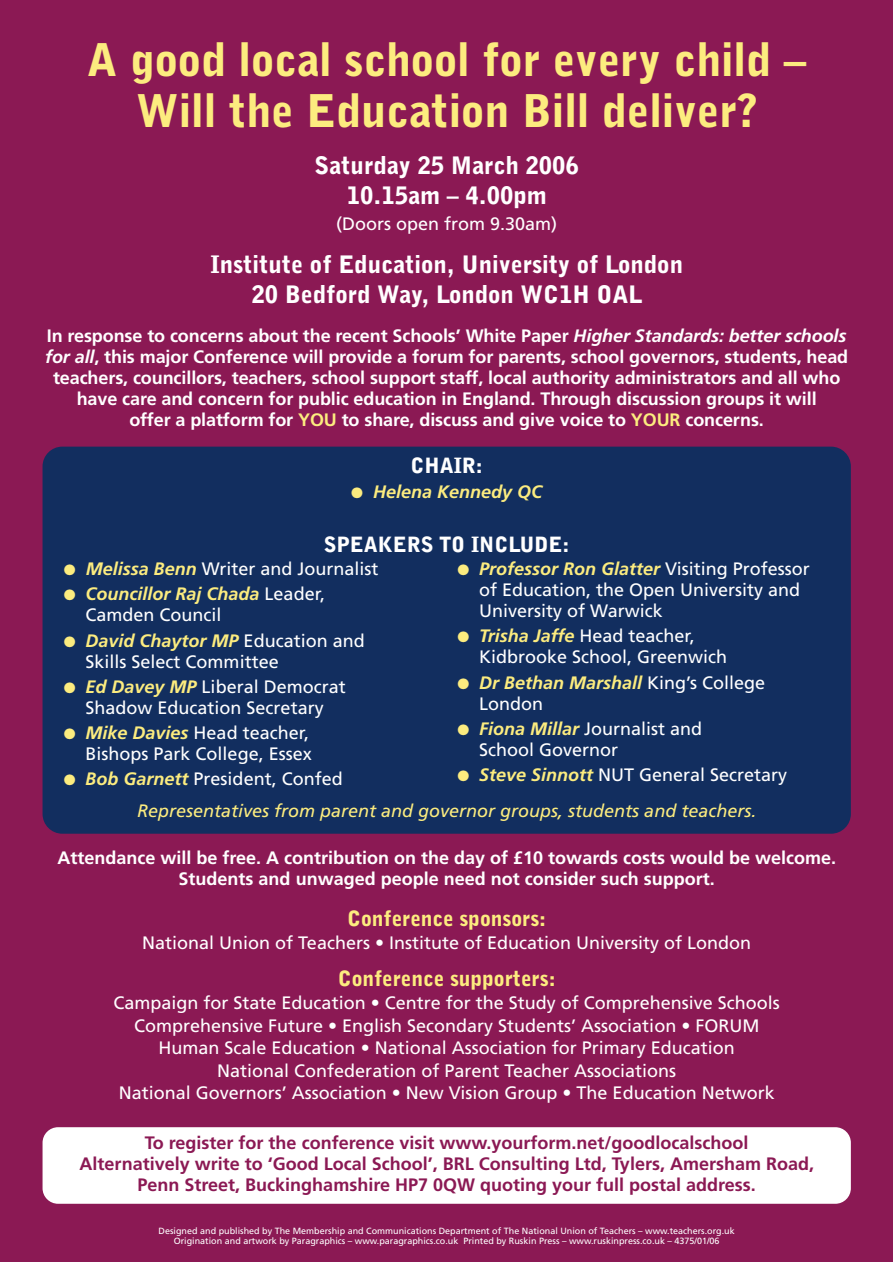
<style>
.page{position:relative;width:893px;height:1262px;background:#fff}
.page>*{position:absolute;margin:0;border:0;box-sizing:border-box;transform-origin:0 0}
.t1{font:900 45px/51px "Bell Gothic BT";color:#fcec7f;text-align:center}
.t2{font:900 24px/30px "Bell Gothic BT";color:#fff;text-align:center}
.t3{font:900 21px "Bell Gothic BT";color:#fcec7f}
.t4{font:900 21px "Bell Gothic BT";color:#fff}
.t5{font:18px/21px "Frutiger";color:#fff}
.t6{font:700 18px/21px "Frutiger";letter-spacing:-.005em;color:#fff;text-align:center}
.t7{font:700 18px/21px "Frutiger";color:#8b1954;text-align:center}
.t8{font:italic 18px "Frutiger";color:#fcec7f}
.t9{font:italic 700 18px "Frutiger";color:#fcec7f}
.t10{font:9px/10.8px "Frutiger";color:#fff;text-align:center}
.s1{font-style:italic}
.s2{color:#fcec7f}
.s3{font-weight:700;font-style:italic;color:#fcec7f}
</style>
<div class="page">
<div style="left:0;top:0;width:892px;height:1261px;background:#8b1954"></div>
<div style="left:43px;top:446px;width:807px;height:387px;background:#122e5f;border-radius:20px"></div>
<div style="left:43px;top:1127px;width:807px;height:76px;background:#fff;border-radius:16px"></div>
<h1 class="t1" style="left:87px;top:40px;width:720px">A good local school for every child –<br>Will the Education Bill deliver?</h1>
<h2 class="t2" style="left:314px;top:154px;width:265px">Saturday 25 March 2006<br>10.15am – 4.00pm</h2>
<p class="t5" style="left:336px;top:214px;width:222px">(Doors open from 9.30am)</p>
<h2 class="t2" style="left:210px;top:253px;width:474px">Institute of Education, University of London<br>20 Bedford Way, London WC1H OAL</h2>
<p class="t6" style="left:45px;top:327px;width:804px">In response to concerns about the recent Schools’ White Paper <span class="s1">Higher Standards: better schools for all</span>, this major Conference will provide a forum for parents, school governors, students, head teachers, councillors, teachers, school support staff, local authority administrators and all who have care and concern for public education in England. Through discussion groups it will<br>offer a platform for <span class="s2">YOU</span> to share, discuss and give voice to <span class="s2">YOUR</span> concerns.</p>
<p class="t4" style="left:410px;top:458px;width:74px">CHAIR:</p>
<p class="t9" style="left:351px;top:484px;width:192px">● Helena Kennedy QC</p>
<p class="t4" style="left:324px;top:537px;width:247px">SPEAKERS TO INCLUDE:</p>
<p class="t5" style="left:64px;top:559px;width:316px"><span class="s2">●</span> <span class="s3">Melissa Benn</span> Writer and Journalist</p>
<p class="t5" style="left:86px;top:585px;width:241px;text-indent:-22px"><span class="s2">●</span> <span class="s3">Councillor Raj Chada</span> Leader,<br>Camden Council</p>
<p class="t5" style="left:86px;top:631px;width:280px;text-indent:-22px"><span class="s2">●</span> <span class="s3">David Chaytor MP</span> Education and<br>Skills Select Committee</p>
<p class="t5" style="left:64px;top:677px;width:283px;text-align:center"><span class="s2">●</span> <span class="s3">Ed Davey MP</span> Liberal Democrat<br>Shadow Education Secretary</p>
<p class="t5" style="left:64px;top:723px;width:249px;text-align:right"><span class="s2">●</span> <span class="s3">Mike Davies</span> Head teacher,<br>Bishops Park College, Essex</p>
<p class="t5" style="left:64px;top:770px;width:280px"><span class="s2">●</span> <span class="s3">Bob Garnett</span> President, Confed</p>
<p class="t5" style="left:479px;top:559px;width:332px;text-indent:-22px"><span class="s2">●</span> <span class="s3">Professor Ron Glatter</span> Visiting Professor of Education, the Open University and<br>University of Warwick</p>
<p class="t5" style="left:479px;top:627px;width:249px;text-indent:-22px"><span class="s2">●</span> <span class="s3">Trisha Jaffe</span> Head teacher,<br>Kidbrooke School, Greenwich</p>
<p class="t5" style="left:479px;top:673px;width:287px;text-indent:-22px"><span class="s2">●</span> <span class="s3">Dr Bethan Marshall</span> King’s College<br>London</p>
<p class="t5" style="left:479px;top:719px;width:225px;text-indent:-22px"><span class="s2">●</span> <span class="s3">Fiona Millar</span> Journalist and<br>School Governor</p>
<p class="t5" style="left:457px;top:765px;width:331px"><span class="s2">●</span> <span class="s3">Steve Sinnott</span> NUT General Secretary</p>
<p class="t8" style="left:137px;top:804px;width:621px">Representatives from parent and governor groups, students and teachers.</p>
<p class="t6" style="left:57px;top:849px;width:780px">Attendance will be free. A contribution on the day of £10 towards costs would be welcome.<br>Students and unwaged people need not consider such support.</p>
<p class="t3" style="left:347px;top:911px;width:201px">Conference sponsors:</p>
<p class="t5" style="left:142px;top:934px;width:610px">National Union of Teachers • Institute of Education University of London</p>
<p class="t3" style="left:338px;top:970px;width:219px">Conference supporters:</p>
<p class="t5" style="left:113px;top:992px;width:667px;line-height:22.5px;text-align:center">Campaign for State Education • Centre for the Study of Comprehensive Schools Comprehensive Future • English Secondary Students’ Association • FORUM Human Scale Education • National Association for Primary Education<br>National Confederation of Parent Teacher Associations<br>National Governors’ Association • New Vision Group • The Education Network</p>
<p class="t7" style="left:79px;top:1134px;width:736px">To register for the conference visit www.yourform.net/goodlocalschool<br>Alternatively write to ‘Good Local School’, BRL Consulting Ltd, Tylers, Amersham Road,<br>Penn Street, Buckinghamshire HP7 0QW quoting your full postal address.</p>
<p class="t10" style="left:159px;top:1225px;width:577px">Designed and published by The Membership and Communications Department of The National Union of Teachers – www.teachers.org.uk<br>Origination and artwork by Paragraphics – www.paragraphics.co.uk Printed by Ruskin Press – www.ruskinpress.co.uk – 4375/01/06</p>
</div>
